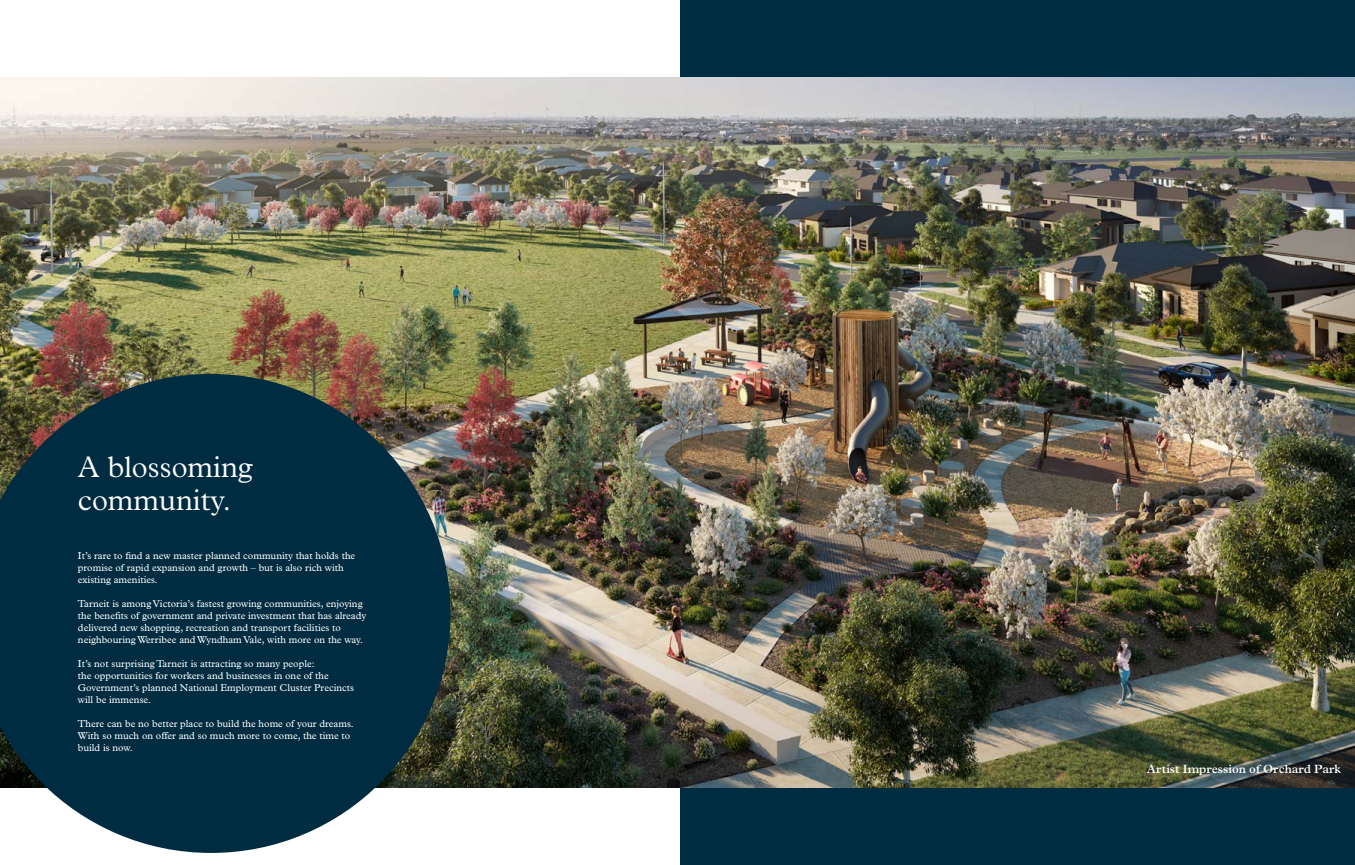
<style>
.page{position:relative;width:1355px;height:865px;background:#fff}
.page>*{position:absolute;margin:0;border:0;box-sizing:border-box;transform-origin:0 0}
.t1{font:300 30px/33px "Plantin";color:#fff}
.t2{font:600 12px "Plantin";color:#fff}
.t3{font:10px/12px "Plantin";color:#fff}
</style>
<div class="page">
<div style="left:680px;top:0;width:675px;height:865px;background:#002c41"></div>
<img style="left:0;top:77px;width:1355px;height:710px">
<svg style="left:0;top:374px;width:450px;height:479px;background:#1d3f4d"></svg>
<h1 class="t1" style="left:78px;top:451px;width:177px">A blossoming community.</h1>
<p class="t3" style="left:78px;top:549px;width:279px">It’s rare to find a new master planned community that holds the promise of rapid expansion and growth – but is also rich with existing amenities.</p>
<p class="t3" style="left:78px;top:597px;width:290px">Tarneit is among Victoria’s fastest growing communities, enjoying the benefits of government and private investment that has already delivered new shopping, recreation and transport facilities to neighbouring Werribee and Wyndham Vale, with more on the way.</p>
<p class="t3" style="left:78px;top:657px;width:278px">It’s not surprising Tarneit is attracting so many people:<br>the opportunities for workers and businesses in one of the Government’s planned National Employment Cluster Precincts will be immense.</p>
<p class="t3" style="left:78px;top:717px;width:277px">There can be no better place to build the home of your dreams.<br>With so much on offer and so much more to come, the time to build is now.</p>
<p class="t2" style="left:1147px;top:761px;width:195px">Artist Impression of Orchard Park</p>
</div>
